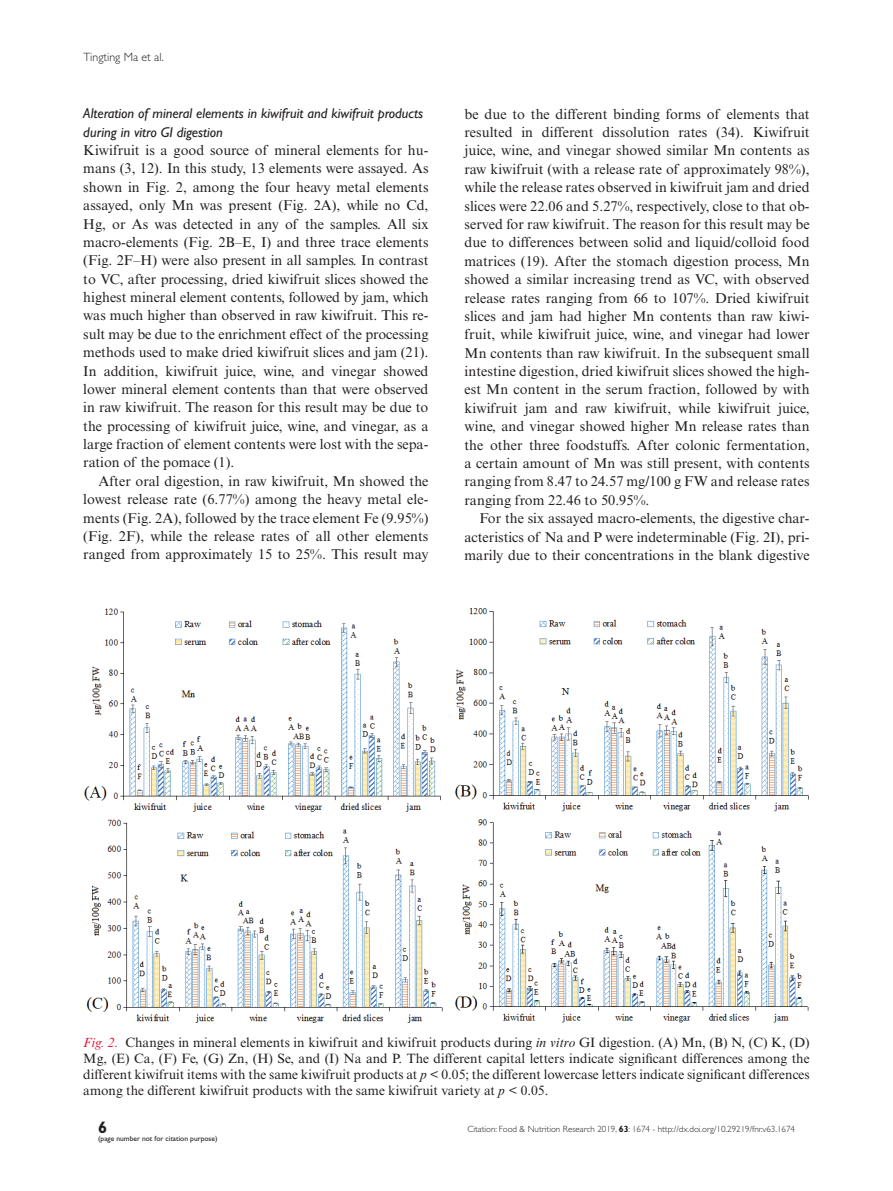
<style>
.page{position:relative;width:893px;height:1191px;background:#fff}
.page>*{position:absolute;margin:0;border:0;box-sizing:border-box;transform-origin:0 0}
.t1{font:700 16.5px "Gill Sans Std";color:#231f20}
.TXI{font:14.25px/18.3px "Times New Roman MT Std";letter-spacing:.005em;color:#231f20;text-align:justify}
.TX{font:14.25px/18.3px "Times New Roman MT Std";color:#231f20;text-align:justify}
.t2{font:italic 14.25px/18.3px "Gill Sans Std";color:#231f20}
.FC{font:13.5px/15.8px "Times New Roman MT Std";color:#231f20;text-align:justify}
.t3{font:300 12px "Gill Sans Std";color:#231f20}
.t4{font:300 9px "Gill Sans Std";color:#231f20}
.t5{font:7.5px "Gill Sans Std";color:#231f20}
.s1{font-style:italic;color:#e51836}
.s2{font-style:italic}
.s3{font-weight:700}
</style>
<div class="page">
<img style="left:84px;top:608px;width:725px;height:414px">
<p class="t3" style="left:83px;top:50px;width:82px">Tingting Ma et al.</p>
<h2 class="t2" style="left:83px;top:104px;width:341px">Alteration of mineral elements in kiwifruit and kiwifruit products during in vitro GI digestion</h2>
<p class="TX" style="left:83px;top:141px;width:347px">Kiwifruit is a good source of mineral elements for hu&shy;mans (3, 12). In this study, 13 elements were assayed. As shown in Fig. 2, among the four heavy metal elements assayed, only Mn was present (Fig. 2A), while no Cd, Hg, or As was detected in any of the samples. All six macro-elements (Fig. 2B–E, I) and three trace elements (Fig. 2F–H) were also present in all samples. In contrast to VC, after processing, dried kiwifruit slices showed the highest mineral element contents, followed by jam, which was much higher than observed in raw kiwifruit. This re&shy;sult may be due to the enrichment effect of the processing methods used to make dried kiwifruit slices and jam (21).<br>In addition, kiwifruit juice, wine, and vinegar showed lower mineral element contents than that were observed in raw kiwifruit. The reason for this result may be due to the processing of kiwifruit juice, wine, and vinegar, as a large fraction of element contents were lost with the sepa&shy;ration of the pomace (1).</p>
<p class="TXI" style="left:83px;top:472px;width:347px;text-indent:15px">After oral digestion, in raw kiwifruit, Mn showed the lowest release rate (6.77%) among the heavy metal ele&shy;ments (Fig. 2A), followed by the trace element Fe (9.95%) (Fig. 2F), while the release rates of all other elements ranged from approximately 15 to 25%. This result may</p>
<p class="TXI" style="left:464px;top:105px;width:347px">be due to the different binding forms of elements that resulted in different dissolution rates (34). Kiwifruit juice, wine, and vinegar showed similar Mn contents as raw kiwifruit (with a release rate of approximately 98%), while the release rates observed in kiwifruit jam and dried slices were 22.06 and 5.27%, respectively, close to that ob&shy;served for raw kiwifruit. The reason for this result may be due to differences between solid and liquid/colloid food matrices (19). After the stomach digestion process, Mn showed a similar increasing trend as VC, with observed release rates ranging from 66 to 107%. Dried kiwifruit slices and jam had higher Mn contents than raw kiwi&shy;fruit, while kiwifruit juice, wine, and vinegar had lower Mn contents than raw kiwifruit. In the subsequent small intestine digestion, dried kiwifruit slices showed the high&shy;est Mn content in the serum fraction, followed by with kiwifruit jam and raw kiwifruit, while kiwifruit juice, wine, and vinegar showed higher Mn release rates than the other three foodstuffs. After colonic fermentation, a certain amount of Mn was still present, with contents ranging from 8.47 to 24.57 mg/100 g FW and release rates ranging from 22.46 to 50.95%.</p>
<p class="TXI" style="left:464px;top:509px;width:347px;text-indent:15px">For the six assayed macro-elements, the digestive char&shy;acteristics of Na and P were indeterminable (Fig. 2I), pri&shy;marily due to their concentrations in the blank digestive</p>
<p class="FC" style="left:83px;top:1034px;width:728px"><span class="s1">Fig. 2.</span> Changes in mineral elements in kiwifruit and kiwifruit products during <span class="s2">in vitro</span> GI digestion. (A) Mn, (B) N, (C) K, (D)<br>Mg, (E) Ca, (F) Fe, (G) Zn, (H) Se, and (I) Na and P. The different capital letters indicate significant differences among the different kiwifruit items with the same kiwifruit products at <span class="s2">p</span> &lt; 0.05; the different lowercase letters indicate significant differences among the different kiwifruit products with the same kiwifruit variety at <span class="s2">p</span> &lt; 0.05.</p>
<p class="t1" style="left:98px;top:1117px;width:11px">6</p>
<p class="t4" style="left:467px;top:1124px;width:329px">Citation: Food &amp; Nutrition Research 2019, <span class="s3">63</span>: 1674 - http://dx.doi.org/10.29219/fnr.v63.1674</p>
<p class="t5" style="left:98px;top:1133px;width:121px">(page number not for citation purpose)</p>
</div>
